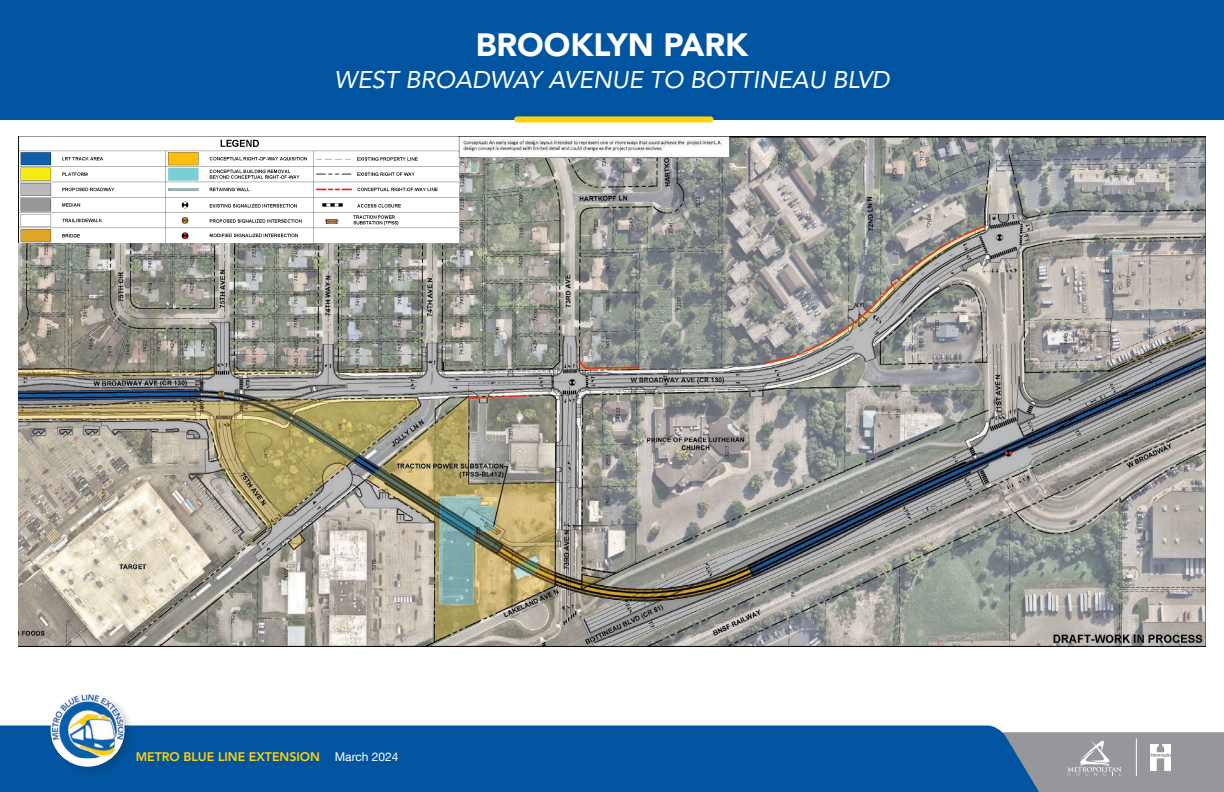
<style>
.page{position:relative;width:1224px;height:792px;background:#fff}
.page>*{position:absolute;margin:0;border:0;box-sizing:border-box;transform-origin:0 0}
.t1{font:900 32px "Avenir LT Std";color:#fff}
.Station_Title{font:italic 24px "Avenir LT Std";color:#fff}
.t2{font:800 12.3px "Avenir LT Std";color:#fed20d}
.t3{font:12px "Helvetica Neue LT Com";color:#fff}
</style>
<div class="page">
<div style="left:0;top:0;width:1224px;height:120px;background:#0155a0"></div>
<div style="left:517px;top:116px;width:194px;height:6px;background:#fed20d"></div>
<div style="left:0;top:726px;width:1002px;height:66px;background:#0155a0"></div>
<div style="left:50px;top:692px;width:85px;height:85px;background:#231f20;opacity:.2"></div>
<svg style="left:51px;top:693px;width:74px;height:74px"></svg>
<img style="left:52px;top:694px;width:71px;height:64px">
<svg style="left:768px;top:732px;width:456px;height:60px;background:#4575a0"></svg>
<img style="left:19px;top:136px;width:1187px;height:511px">
<img style="left:19px;top:136px;width:440px;height:107px">
<img style="left:459px;top:136px;width:270px;height:22px">
<h1 class="t1" style="left:476px;top:25px;width:274px">BROOKLYN PARK</h1>
<h2 class="Station_Title" style="left:334px;top:65px;width:557px">WEST BROADWAY AVENUE TO BOTTINEAU BLVD</h2>
<p class="t2" style="left:136px;top:749px;width:186px">METRO BLUE LINE EXTENSION</p>
<p class="t3" style="left:335px;top:749px;width:65px">March 2024</p>
</div>
